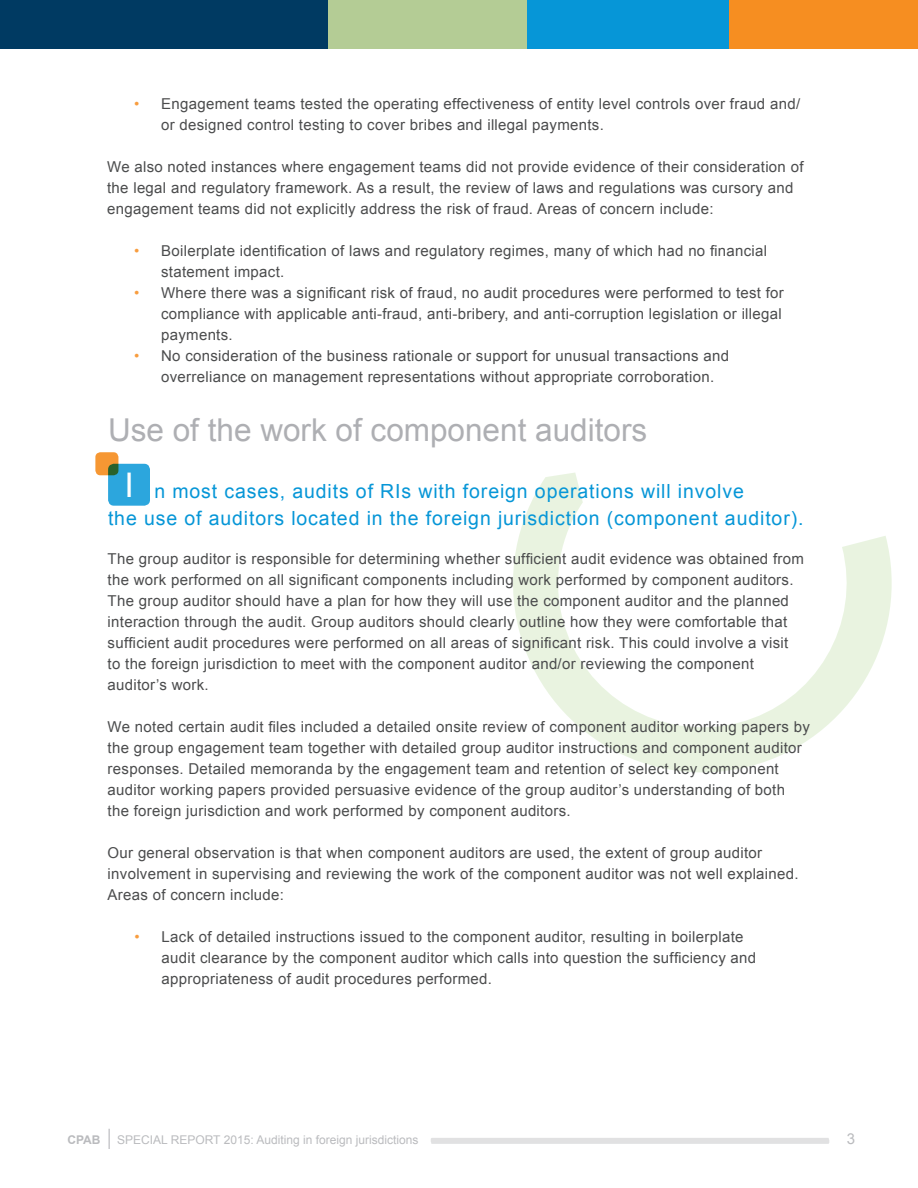
<style>
.page{position:relative;width:918px;height:1188px;background:#fff}
.page>*{position:absolute;margin:0;border:0;box-sizing:border-box;transform-origin:0 0}
.t1{font:33.9px "Arial";color:#fff}
.t2{font:31.5px "Arial";color:#aeafb3}
.t3{font:19.5px/27px "Arial";letter-spacing:.045em;color:#0696d7}
.t4{font:15px/21px "Arial";letter-spacing:.02em;color:#4b4c4d}
.t5{font:15px "Arial";color:#babbbe}
.t6{font:12px "Arial";color:#babbbe}
.t7{font:700 12px "Arial";color:#babbbe}
.s1{color:#f89d3f}
</style>
<div class="page">
<svg style="left:513px;top:472px;width:379px;height:301px"></svg>
<div style="left:0;top:0;width:327px;height:49px;background:#003a62"></div>
<div style="left:526px;top:0;width:203px;height:49px;background:#0696d7"></div>
<div style="left:328px;top:0;width:198px;height:49px;background:#b4cc95"></div>
<div style="left:729px;top:0;width:189px;height:49px;background:#f68e21"></div>
<svg style="left:109px;top:1129px;width:1px;height:20px"></svg>
<div style="left:431px;top:1138px;width:398px;height:6px;background:#e1e1e2"></div>
<div style="left:108px;top:464px;width:42px;height:42px;background:#2ca6dd;border-radius:6px"></div>
<svg style="left:95px;top:452px;width:23px;height:23px"></svg>
<p class="t4" style="left:161px;top:93px;width:641px;text-indent:-27px"><span class="s1">•</span> Engagement teams tested the operating effectiveness of entity level controls over fraud and/ or designed control testing to cover bribes and illegal payments.</p>
<p class="t4" style="left:107px;top:156px;width:698px">We also noted instances where engagement teams did not provide evidence of their consideration of the legal and regulatory framework. As a result, the review of laws and regulations was cursory and engagement teams did not explicitly address the risk of fraud. Areas of concern include:</p>
<p class="t4" style="left:161px;top:240px;width:608px;text-indent:-27px"><span class="s1">•</span> Boilerplate identification of laws and regulatory regimes, many of which had no financial statement impact.</p>
<p class="t4" style="left:161px;top:282px;width:624px;text-indent:-27px"><span class="s1">•</span> Where there was a significant risk of fraud, no audit procedures were performed to test for compliance with applicable anti-fraud, anti-bribery, and anti-corruption legislation or illegal payments.</p>
<p class="t4" style="left:161px;top:345px;width:569px;text-indent:-27px"><span class="s1">•</span> No consideration of the business rationale or support for unusual transactions and overreliance on management representations without appropriate corroboration.</p>
<h2 class="t2" style="left:108px;top:410px;width:541px">Use of the work of component auditors</h2>
<h1 class="t1" style="left:124px;top:463px;width:11px">I</h1>
<h3 class="t3" style="left:108px;top:478px;width:697px;text-indent:46px">n most cases, audits of RIs with foreign operations will involve<br>the use of auditors located in the foreign jurisdiction (component auditor).</h3>
<p class="t4" style="left:108px;top:549px;width:698px">The group auditor is responsible for determining whether sufficient audit evidence was obtained from the work performed on all significant components including work performed by component auditors.<br>The group auditor should have a plan for how they will use the component auditor and the planned interaction through the audit. Group auditors should clearly outline how they were comfortable that sufficient audit procedures were performed on all areas of significant risk. This could involve a visit to the foreign jurisdiction to meet with the component auditor and/or reviewing the component auditor’s work.</p>
<p class="t4" style="left:108px;top:717px;width:704px">We noted certain audit files included a detailed onsite review of component auditor working papers by the group engagement team together with detailed group auditor instructions and component auditor responses. Detailed memoranda by the engagement team and retention of select key component auditor working papers provided persuasive evidence of the group auditor’s understanding of both the foreign jurisdiction and work performed by component auditors.</p>
<p class="t4" style="left:108px;top:843px;width:693px">Our general observation is that when component auditors are used, the extent of group auditor involvement in supervising and reviewing the work of the component auditor was not well explained.<br>Areas of concern include:</p>
<p class="t4" style="left:162px;top:927px;width:596px;text-indent:-27px"><span class="s1">•</span> Lack of detailed instructions issued to the component auditor, resulting in boilerplate audit clearance by the component auditor which calls into question the sufficiency and appropriateness of audit procedures performed.</p>
<p class="t7" style="left:68px;top:1132px;width:35px">CPAB</p>
<p class="t6" style="left:117px;top:1132px;width:303px">SPECIAL REPORT 2015: Auditing in foreign jurisdictions</p>
<p class="t5" style="left:847px;top:1129px;width:10px">3</p>
</div>
